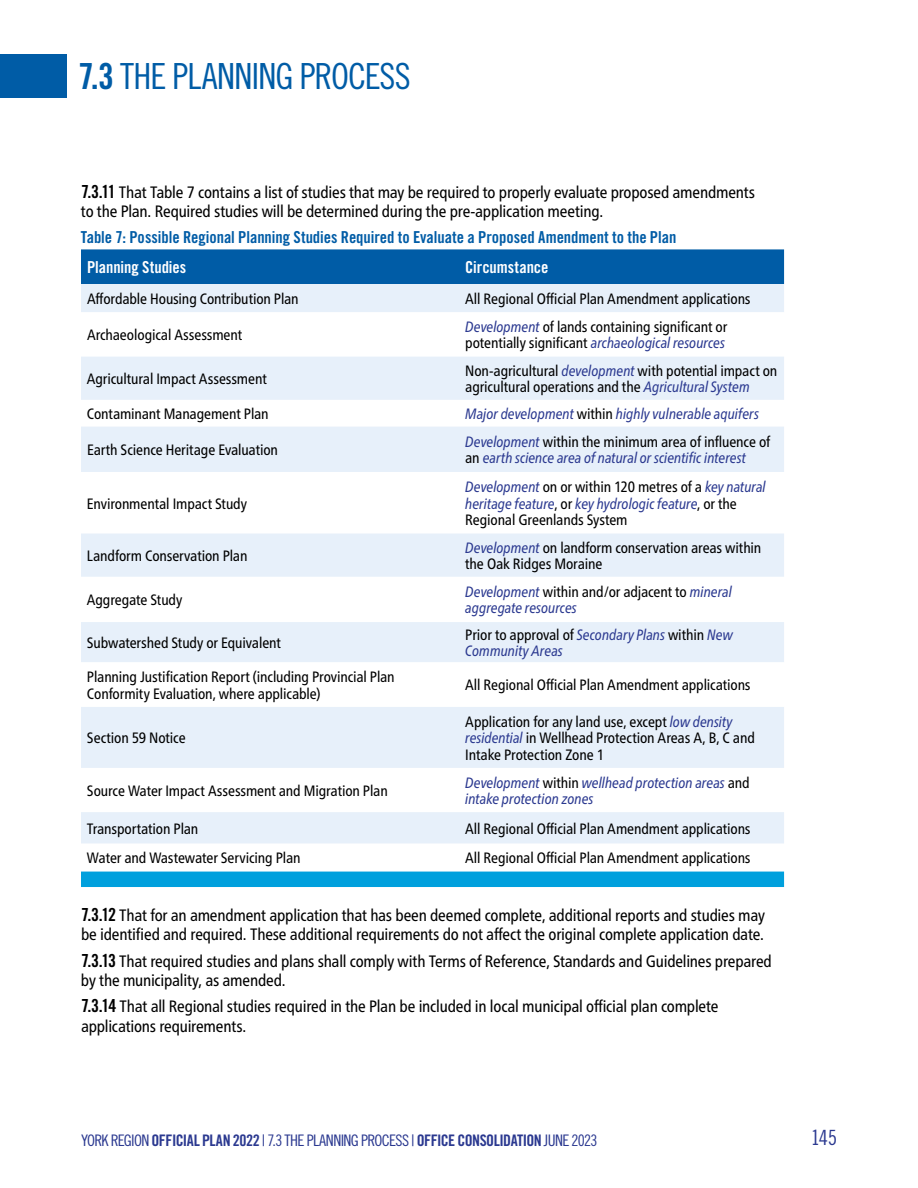
<style>
.page{position:relative;width:918px;height:1188px;background:#fff}
.page>*{position:absolute;margin:0;border:0;box-sizing:border-box;transform-origin:0 0}
.t1{font:36px "Trade Gothic LT Pro Cn 18";letter-spacing:-.03em;color:#005ca6}
.t2{font:21px "Trade Gothic LT Pro Cn 18";color:#2b3990}
.t3{font:condensed 16.5px/19.5px "Frutiger Neue LT Pro";letter-spacing:-.015em;color:#000}
.t4{font:16.5px "Trade Gothic LT Pro Bd Cn 20";letter-spacing:-.005em;color:#005ca6}
.ChapterSubHead{font:16.5px "Trade Gothic LT Pro Bd Cn 20";letter-spacing:-.005em;color:#fff}
.t5{font:15.9px "Trade Gothic LT Pro Cn 18";letter-spacing:-.04em;color:#2b3990}
.ChapterSubHead-2{font:condensed 15px/16.5px "Frutiger Neue LT Pro";letter-spacing:-.01em;color:#000}
.ChapterSubHead-3{font:italic condensed 15px/16.5px "Frutiger Neue LT Pro";letter-spacing:-.005em;color:#2b3990}
.s1{font-family:"Trade Gothic LT Pro Bd Cn 20"}
.s2{font-family:"Trade Gothic LT Pro Bd Cn 20";font-stretch:normal;font-size:18px}
.s3{font-style:italic;color:#2b3990}
.s4{font-style:normal;color:#000}
</style>
<div class="page">
<div style="left:0;top:54px;width:66px;height:44px;background:#005ca6"></div>
<div style="left:81px;top:249px;width:703px;height:35px;background:#005ca6"></div>
<svg style="left:81px;top:284px;width:703px;height:559px;fill:#e7f0fa"></svg>
<div style="left:81px;top:872px;width:703px;height:15px;background:#00a0dd"></div>
<h2 class="t1" style="left:78px;top:55px;width:334px"><span class="s1">7.3</span> THE PLANNING PROCESS</h2>
<p class="t3" style="left:81px;top:182px;width:676px"><span class="s2">7.3.11</span> That Table 7 contains a list of studies that may be required to properly evaluate proposed amendments to the Plan. Required studies will be determined during the pre-application meeting.</p>
<p class="t4" style="left:81px;top:228px;width:597px">Table 7: Possible Regional Planning Studies Required to Evaluate a Proposed Amendment to the Plan</p>
<p class="ChapterSubHead" style="left:87px;top:257px;width:101px">Planning Studies</p>
<p class="ChapterSubHead" style="left:465px;top:257px;width:85px">Circumstance</p>
<p class="ChapterSubHead-2" style="left:87px;top:290px;width:213px">Affordable Housing Contribution Plan</p>
<p class="ChapterSubHead-2" style="left:465px;top:290px;width:287px">All Regional Official Plan Amendment applications</p>
<p class="ChapterSubHead-2" style="left:87px;top:327px;width:157px">Archaeological Assessment</p>
<p class="ChapterSubHead-2" style="left:465px;top:318px;width:264px"><span class="s3">Development</span> of lands containing significant or potentially significant <span class="s3">archaeological resources</span></p>
<p class="ChapterSubHead-2" style="left:87px;top:370px;width:181px">Agricultural Impact Assessment</p>
<p class="ChapterSubHead-2" style="left:465px;top:362px;width:314px">Non-agricultural <span class="s3">development</span> with potential impact on agricultural operations and the <span class="s3">Agricultural System</span></p>
<p class="ChapterSubHead-2" style="left:87px;top:405px;width:183px">Contaminant Management Plan</p>
<p class="ChapterSubHead-3" style="left:465px;top:405px;width:295px">Major development <span class="s4">within</span> highly vulnerable aquifers</p>
<p class="ChapterSubHead-2" style="left:87px;top:442px;width:193px">Earth Science Heritage Evaluation</p>
<p class="ChapterSubHead-3" style="left:465px;top:433px;width:307px">Development <span class="s4">within the minimum area of influence of an</span> earth science area of natural or scientific interest</p>
<p class="ChapterSubHead-2" style="left:87px;top:495px;width:162px">Environmental Impact Study</p>
<p class="ChapterSubHead-3" style="left:465px;top:479px;width:302px">Development <span class="s4">on or within 120 metres of a</span> key natural heritage feature<span class="s4">, or</span> key hydrologic feature<span class="s4">, or the<br>Regional Greenlands System</span></p>
<p class="ChapterSubHead-2" style="left:87px;top:547px;width:162px">Landform Conservation Plan</p>
<p class="ChapterSubHead-2" style="left:465px;top:539px;width:298px"><span class="s3">Development</span> on landform conservation areas within the Oak Ridges Moraine</p>
<p class="ChapterSubHead-2" style="left:87px;top:592px;width:97px">Aggregate Study</p>
<p class="ChapterSubHead-3" style="left:465px;top:583px;width:268px">Development <span class="s4">within and/or adjacent to</span> mineral aggregate resources</p>
<p class="ChapterSubHead-2" style="left:87px;top:634px;width:196px">Subwatershed Study or Equivalent</p>
<p class="ChapterSubHead-3" style="left:465px;top:626px;width:269px"><span class="s4">Prior to approval of</span> Secondary Plans <span class="s4">within</span> New<br>Community Areas</p>
<p class="ChapterSubHead-2" style="left:87px;top:669px;width:309px">Planning Justification Report (including Provincial Plan<br>Conformity Evaluation, where applicable)</p>
<p class="ChapterSubHead-2" style="left:465px;top:677px;width:287px">All Regional Official Plan Amendment applications</p>
<p class="ChapterSubHead-2" style="left:87px;top:730px;width:100px">Section 59 Notice</p>
<p class="ChapterSubHead-2" style="left:465px;top:713px;width:291px">Application for any land use, except <span class="s3">low density residential</span> in Wellhead Protection Areas A, B, C and<br>Intake Protection Zone 1</p>
<p class="ChapterSubHead-2" style="left:87px;top:782px;width:302px">Source Water Impact Assessment and Migration Plan</p>
<p class="ChapterSubHead-3" style="left:465px;top:774px;width:286px">Development <span class="s4">within</span> wellhead protection areas <span class="s4">and </span>intake protection zones</p>
<p class="ChapterSubHead-2" style="left:87px;top:820px;width:113px">Transportation Plan</p>
<p class="ChapterSubHead-2" style="left:465px;top:820px;width:287px">All Regional Official Plan Amendment applications</p>
<p class="ChapterSubHead-2" style="left:87px;top:850px;width:215px">Water and Wastewater Servicing Plan</p>
<p class="ChapterSubHead-2" style="left:465px;top:850px;width:287px">All Regional Official Plan Amendment applications</p>
<p class="t3" style="left:81px;top:905px;width:685px"><span class="s2">7.3.12</span> That for an amendment application that has been deemed complete, additional reports and studies may be identified and required. These additional requirements do not affect the original complete application date.</p>
<p class="t3" style="left:81px;top:951px;width:692px"><span class="s2">7.3.13</span> That required studies and plans shall comply with Terms of Reference, Standards and Guidelines prepared by the municipality, as amended.</p>
<p class="t3" style="left:81px;top:997px;width:639px"><span class="s2">7.3.14</span> That all Regional studies required in the Plan be included in local municipal official plan complete applications requirements.</p>
<p class="t5" style="left:81px;top:1131px;width:518px">YORK REGION <span class="s1">OFFICIAL PLAN 2022</span> | 7.3 THE PLANNING PROCESS | <span class="s1">OFFICE CONSOLIDATION</span> JUNE 2023</p>
<h2 class="t2" style="left:811px;top:1125px;width:28px">145</h2>
</div>
